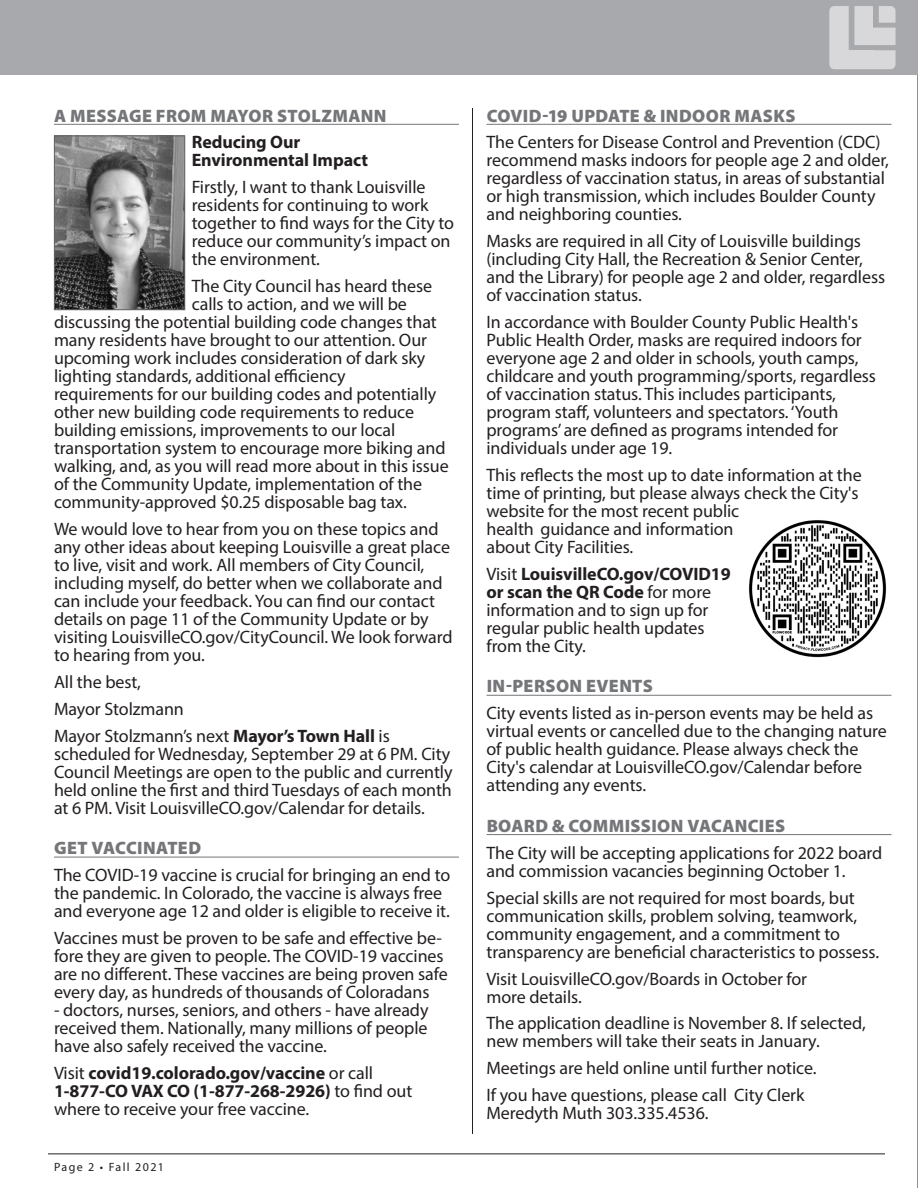
<style>
.page{position:relative;width:918px;height:1188px;background:#fff}
.page>*{position:absolute;margin:0;border:0;box-sizing:border-box;transform-origin:0 0}
.body{font:18px/18px "Myriad Pro";letter-spacing:-.005em;color:#231f20}
.body-2{font:700 18px/18px "Myriad Pro";letter-spacing:-.005em;color:#231f20}
.header2{font:900 18px "Myriad Pro";letter-spacing:.02em;color:#757679}
.t1{font:12px "Myriad Pro";letter-spacing:.12em;color:#231f20}
.s1{font-weight:700}
.s2{font-weight:400}
</style>
<div class="page">
<hr style="left:48px;top:1154px;width:837px;height:1px;background:#231f20">
<hr style="left:472px;top:108px;width:1px;height:1026px;background:#231f20">
<hr style="left:487px;top:124px;width:405px;height:1px;background:#757679">
<hr style="left:487px;top:695px;width:405px;height:1px;background:#757679">
<hr style="left:487px;top:834px;width:405px;height:1px;background:#757679">
<hr style="left:54px;top:124px;width:405px;height:1px;background:#757679">
<hr style="left:54px;top:857px;width:405px;height:1px;background:#757679">
<hr style="left:917px;top:0;width:1px;height:1188px;background:#231f20">
<div style="left:0;top:0;width:918px;height:75px;background:#a8a9ad"></div>
<img style="left:829px;top:6px;width:67px;height:64px">
<img style="left:56px;top:138px;width:127px;height:170px">
<div style="left:54px;top:136px;width:131px;height:174px;border:1px solid #636366"></div>
<img style="left:749px;top:520px;width:138px;height:138px">
<p class="header2" style="left:54px;top:103px;width:334px">A MESSAGE FROM MAYOR STOLZMANN</p>
<p class="body-2" style="left:192px;top:133px;width:178px">Reducing Our<br>Environmental Impact</p>
<p class="body" style="left:192px;top:178px;width:264px">Firstly, I want to thank Louisville residents for continuing to work together to find ways for the City to reduce our community’s impact on the environment.</p>
<p class="body" style="left:192px;top:277px;width:242px">The City Council has heard these</p>
<p class="body" style="left:192px;top:295px;width:217px">calls to action, and we will be</p>
<p class="body" style="left:54px;top:313px;width:384px">discussing the potential building code changes that</p>
<p class="body" style="left:54px;top:331px;width:375px">many residents have brought to our attention. Our</p>
<p class="body" style="left:54px;top:349px;width:373px">upcoming work includes consideration of dark sky</p>
<p class="body" style="left:54px;top:367px;width:293px">lighting standards, additional efficiency</p>
<p class="body" style="left:54px;top:385px;width:384px">requirements for our building codes and potentially</p>
<p class="body" style="left:54px;top:403px;width:362px">other new building code requirements to reduce</p>
<p class="body" style="left:54px;top:421px;width:343px">building emissions, improvements to our local</p>
<p class="body" style="left:54px;top:439px;width:393px">transportation system to encourage more biking and</p>
<p class="body" style="left:54px;top:457px;width:396px">walking, and, as you will read more about in this issue</p>
<p class="body" style="left:54px;top:475px;width:370px">of the Community Update, implementation of the</p>
<p class="body" style="left:54px;top:493px;width:354px">community-approved $0.25 disposable bag tax.</p>
<p class="body" style="left:54px;top:520px;width:400px">We would love to hear from you on these topics and any other ideas about keeping Louisville a great place to live, visit and work. All members of City Council, including myself, do better when we collaborate and can include your feedback. You can find our contact details on page 11 of the Community Update or by visiting LouisvilleCO.gov/CityCouncil. We look forward to hearing from you.</p>
<p class="body" style="left:54px;top:673px;width:88px">All the best,</p>
<p class="body" style="left:54px;top:700px;width:131px">Mayor Stolzmann</p>
<p class="body" style="left:54px;top:727px;width:400px">Mayor Stolzmann’s next <span class="s1">Mayor’s Town Hall</span> is scheduled for Wednesday, September 29 at 6 PM. City Council Meetings are open to the public and currently held online the first and third Tuesdays of each month at 6 PM. Visit LouisvilleCO.gov/Calendar for details.</p>
<p class="header2" style="left:54px;top:836px;width:149px">GET VACCINATED</p>
<p class="body" style="left:54px;top:866px;width:398px">The COVID-19 vaccine is crucial for bringing an end to the pandemic. In Colorado, the vaccine is always free and everyone age 12 and older is eligible to receive it.</p>
<p class="body" style="left:54px;top:929px;width:395px">Vaccines must be proven to be safe and effective be&shy;fore they are given to people. The COVID-19 vaccines are no different. These vaccines are being proven safe every day, as hundreds of thousands of Coloradans</p>
<p class="body" style="left:54px;top:1001px;width:376px;text-align:justify">- doctors, nurses, seniors, and others - have already received them. Nationally, many millions of people have also safely received the vaccine.</p>
<p class="body-2" style="left:54px;top:1063px;width:360px"><span class="s2">Visit</span> covid19.colorado.gov/vaccine <span class="s2">or call<br></span>1-877-CO VAX CO (1-877-268-2926) <span class="s2">to find out where to receive your free vaccine.</span></p>
<p class="t1" style="left:54px;top:1159px;width:112px">Page 2 • Fall 2021</p>
<p class="header2" style="left:487px;top:103px;width:310px">COVID-19 UPDATE &amp; INDOOR MASKS</p>
<p class="body" style="left:487px;top:133px;width:404px">The Centers for Disease Control and Prevention (CDC) recommend masks indoors for people age 2 and older, regardless of vaccination status, in areas of substantial or high transmission, which includes Boulder County and neighboring counties.</p>
<p class="body" style="left:487px;top:232px;width:400px">Masks are required in all City of Louisville buildings (including City Hall, the Recreation &amp; Senior Center, and the Library) for people age 2 and older, regardless of vaccination status.</p>
<p class="body" style="left:487px;top:313px;width:391px">In accordance with Boulder County Public Health's Public Health Order, masks are required indoors for everyone age 2 and older in schools, youth camps, childcare and youth programming/sports, regardless of vaccination status. This includes participants, program staff, volunteers and spectators. ‘Youth programs’ are defined as programs intended for individuals under age 19.</p>
<p class="body" style="left:487px;top:466px;width:377px">This reflects the most up to date information at the time of printing, but please always check the City's website for the most recent public<br>health guidance and information<br>about City Facilities.</p>
<p class="body" style="left:487px;top:565px;width:246px">Visit <span class="s1">LouisvilleCO.gov/COVID19 or scan the QR Code</span> for more information and to sign up for regular public health updates from the City.</p>
<p class="header2" style="left:487px;top:674px;width:168px">IN-PERSON EVENTS</p>
<p class="body" style="left:487px;top:704px;width:402px">City events listed as in-person events may be held as virtual events or cancelled due to the changing nature of public health guidance. Please always check the City's calendar at LouisvilleCO.gov/Calendar before attending any events.</p>
<p class="header2" style="left:487px;top:814px;width:300px">BOARD &amp; COMMISSION VACANCIES</p>
<p class="body" style="left:487px;top:843px;width:397px">The City will be accepting applications for 2022 board and commission vacancies beginning October 1.</p>
<p class="body" style="left:487px;top:888px;width:394px">Special skills are not required for most boards, but communication skills, problem solving, teamwork, community engagement, and a commitment to transparency are beneficial characteristics to possess.</p>
<p class="body" style="left:487px;top:969px;width:322px">Visit LouisvilleCO.gov/Boards in October for more details.</p>
<p class="body" style="left:487px;top:1014px;width:381px">The application deadline is November 8. If selected, new members will take their seats in January.</p>
<p class="body" style="left:487px;top:1059px;width:332px">Meetings are held online until further notice.</p>
<p class="body" style="left:487px;top:1086px;width:320px">If you have questions, please call City Clerk<br>Meredyth Muth 303.335.4536.</p>
</div>
